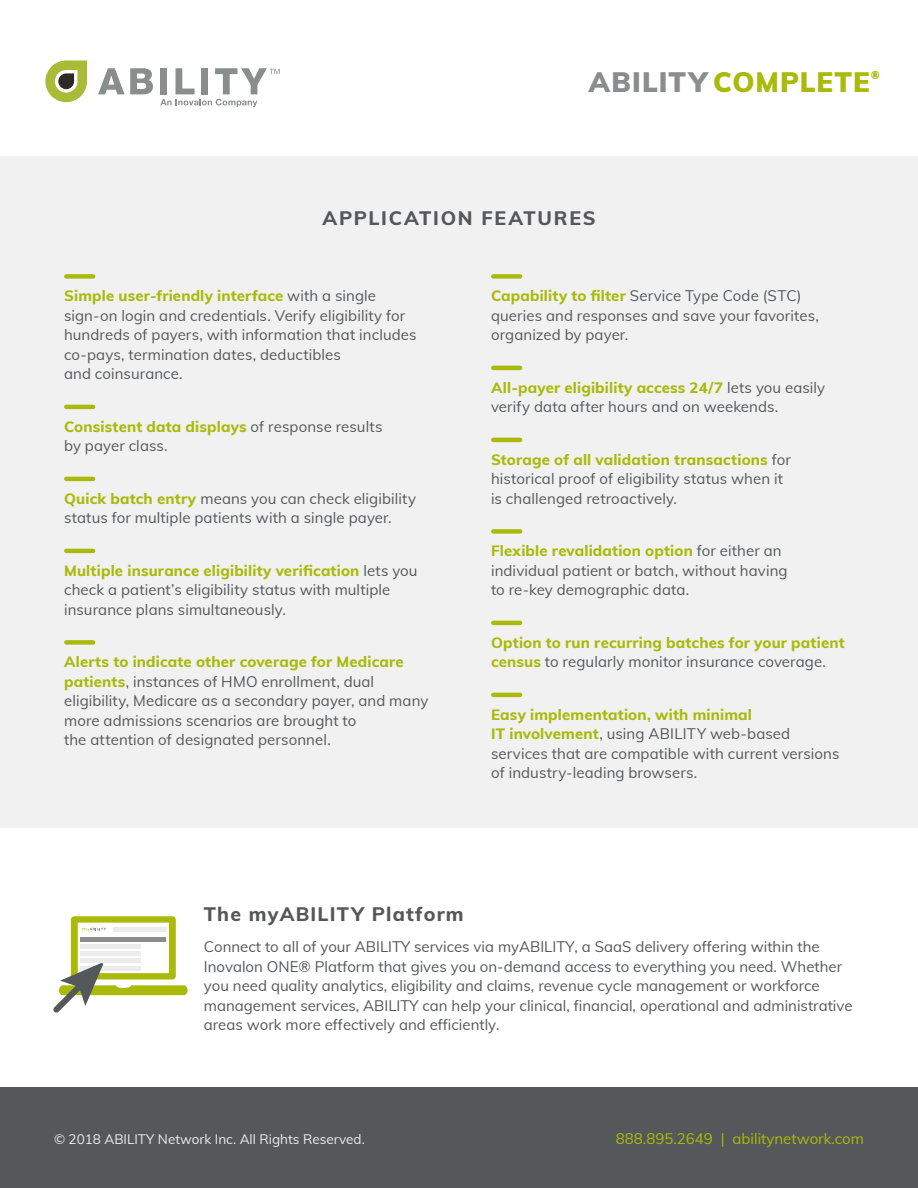
<style>
.page{position:relative;width:918px;height:1188px;background:#fff}
.page>*{position:absolute;margin:0;border:0;box-sizing:border-box;transform-origin:0 0}
.t1{font:900 27.6px "Muli";letter-spacing:.035em;color:#aaba0a}
.t2{font:800 19.5px "Muli";letter-spacing:.06em;color:#54585a}
.t3{font:800 19.5px "Muli";letter-spacing:.085em;color:#54585a}
.t4{font:15px/19.5px "Muli";letter-spacing:.005em;color:#54585a}
.t5{font:800 15px/19.5px "Muli";letter-spacing:.01em;color:#aaba0a}
.t6{font:15px "Muli";color:#aaba0a}
.t7{font:13.5px "Muli";color:#ebeceb}
.t8{font:900 10.95px "Muli";color:#aaba0a}
.s1{color:#898d8d}
.s2{font-weight:800;color:#aaba0a}
.s3{font-weight:400;color:#54585a}
</style>
<div class="page">
<div style="left:0;top:157px;width:918px;height:671px;background:#f1f1f2"></div>
<div style="left:66px;top:274px;width:27px;height:5px;background:#aaba0a"></div>
<hr style="left:66px;top:405px;width:27px;height:4px;background:#aaba0a">
<hr style="left:66px;top:477px;width:27px;height:4px;background:#aaba0a">
<hr style="left:66px;top:549px;width:27px;height:4px;background:#aaba0a">
<div style="left:66px;top:640px;width:27px;height:5px;background:#aaba0a"></div>
<div style="left:493px;top:274px;width:27px;height:5px;background:#aaba0a"></div>
<hr style="left:493px;top:366px;width:27px;height:4px;background:#aaba0a">
<hr style="left:493px;top:438px;width:27px;height:4px;background:#aaba0a">
<div style="left:493px;top:529px;width:27px;height:5px;background:#aaba0a"></div>
<hr style="left:493px;top:621px;width:27px;height:4px;background:#aaba0a">
<hr style="left:493px;top:693px;width:27px;height:4px;background:#aaba0a">
<div style="left:0;top:1088px;width:918px;height:100px;background:#54585a"></div>
<svg style="left:53px;top:916px;width:135px;height:97px"></svg>
<svg style="left:98px;top:68px;width:55px;height:26px"></svg>
<svg style="left:45px;top:60px;width:42px;height:42px"></svg>
<svg style="left:160px;top:68px;width:120px;height:39px"></svg>
<h1 class="t1" style="left:589px;top:62px;width:282px"><span class="s1">ABILITY</span> COMPLETE</h1>
<p class="t8" style="left:871px;top:67px;width:11px">®</p>
<h2 class="t3" style="left:322px;top:204px;width:275px">APPLICATION FEATURES</h2>
<p class="t4" style="left:64px;top:285px;width:354px"><span class="s2">Simple user-friendly interface</span> with a single sign-on login and credentials. Verify eligibility for hundreds of payers, with information that includes co-pays, termination dates, deductibles<br>and coinsurance.</p>
<p class="t4" style="left:64px;top:416px;width:320px"><span class="s2">Consistent data displays</span> of response results by payer class.</p>
<p class="t4" style="left:64px;top:488px;width:353px"><span class="s2">Quick batch entry</span> means you can check eligibility status for multiple patients with a single payer.</p>
<p class="t4" style="left:64px;top:560px;width:355px"><span class="s2">Multiple insurance eligibility verification</span> lets you check a patient’s eligibility status with multiple insurance plans simultaneously.</p>
<p class="t4" style="left:64px;top:651px;width:366px"><span class="s2">Alerts to indicate other coverage for Medicare patients</span>, instances of HMO enrollment, dual eligibility, Medicare as a secondary payer, and many more admissions scenarios are brought to<br>the attention of designated personnel.</p>
<p class="t4" style="left:491px;top:285px;width:329px"><span class="s2">Capability to filter</span> Service Type Code (STC) queries and responses and save your favorites, organized by payer.</p>
<p class="t4" style="left:491px;top:377px;width:336px"><span class="s2">All-payer eligibility access 24/7</span> lets you easily verify data after hours and on weekends.</p>
<p class="t4" style="left:491px;top:449px;width:301px"><span class="s2">Storage of all validation transactions</span> for historical proof of eligibility status when it is challenged retroactively.</p>
<p class="t4" style="left:491px;top:540px;width:298px"><span class="s2">Flexible revalidation option</span> for either an individual patient or batch, without having to re-key demographic data.</p>
<p class="t5" style="left:491px;top:632px;width:355px">Option to run recurring batches for your patient census <span class="s3">to regularly monitor insurance coverage.</span></p>
<p class="t4" style="left:491px;top:704px;width:350px"><span class="s2">Easy implementation, with minimal<br>IT involvement</span>, using ABILITY web-based services that are compatible with current versions of industry-leading browsers.</p>
<h2 class="t2" style="left:204px;top:900px;width:261px">The myABILITY Platform</h2>
<p class="t4" style="left:204px;top:937px;width:650px">Connect to all of your ABILITY services via myABILITY, a SaaS delivery offering within the Inovalon ONE® Platform that gives you on-demand access to everything you need. Whether you need quality analytics, eligibility and claims, revenue cycle management or workforce management services, ABILITY can help your clinical, financial, operational and administrative areas work more effectively and efficiently.</p>
<p class="t7" style="left:54px;top:1129px;width:312px">© 2018 ABILITY Network Inc. All Rights Reserved.</p>
<p class="t6" style="left:616px;top:1127px;width:250px">888.895.2649 | abilitynetwork.com</p>
</div>
